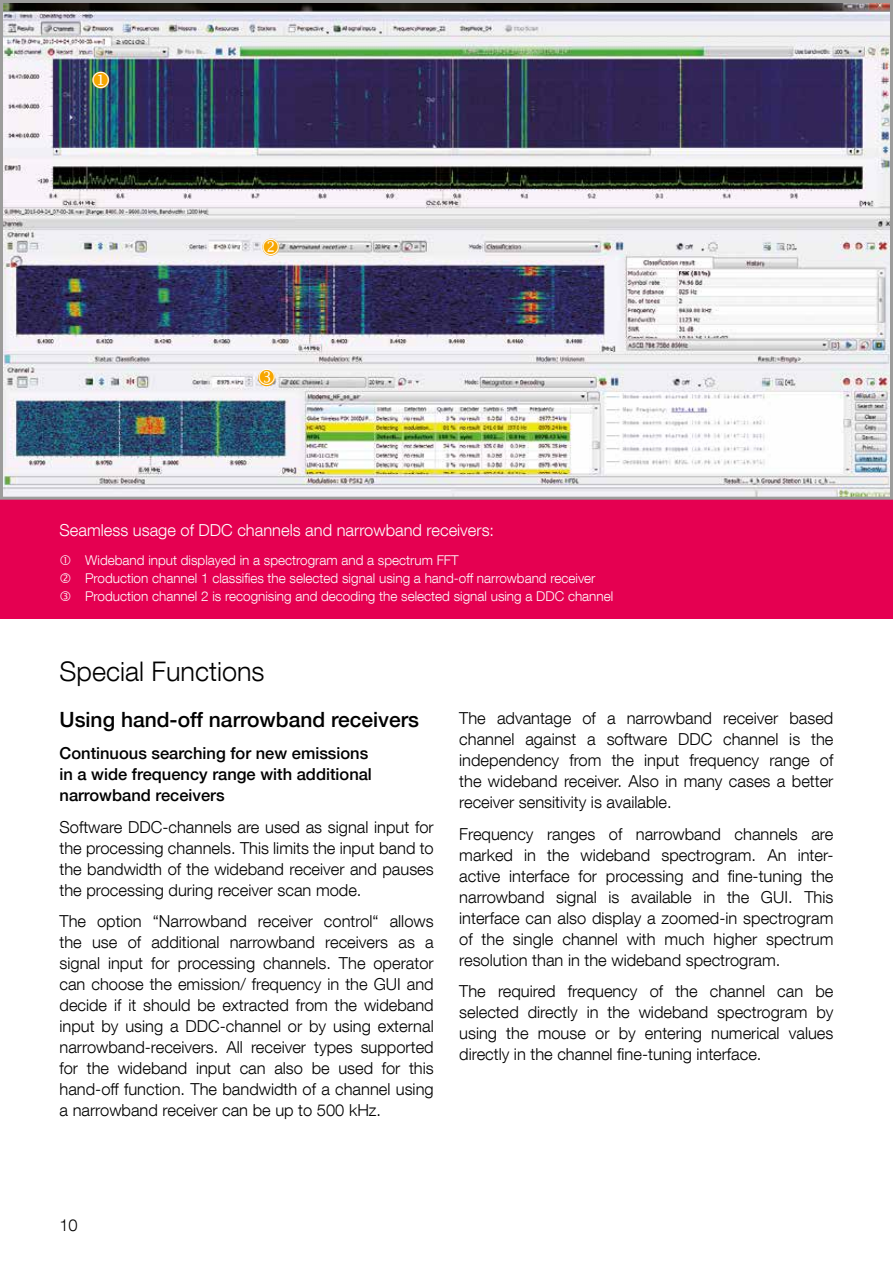
<style>
.page{position:relative;width:893px;height:1263px;background:#fff}
.page>*{position:absolute;margin:0;border:0;box-sizing:border-box;transform-origin:0 0}
.t1{font:300 27px "Helvetica Neue LT Com";color:#000}
.t2{font:22.5px "Wingdings 2";color:#fff}
.t3{font:500 21px "Helvetica Neue LT";color:#000}
.t4{font:300 16.5px/21px "Helvetica Neue LT Com";color:#000;text-align:justify}
.t5{font:500 16.5px/21px "Helvetica Neue LT";color:#000}
.t6{font:300 16.5px "Helvetica Neue LT Com";color:#fff}
.t7{font:300 13.5px/18px "Helvetica Neue LT Com";color:#fff}
</style>
<div class="page">
<div style="left:0;top:497px;width:893px;height:122px;background:#e50051"></div>
<img style="left:4px;top:4px;width:885px;height:492px">
<div style="left:0;top:0;width:893px;height:500px;border:3px solid #9d9d9c"></div>
<div style="left:258px;top:369px;width:17px;height:17px;background:#f7a600;border-radius:50%"></div>
<svg style="left:93px;top:71px;width:16px;height:17px"></svg>
<svg style="left:263px;top:238px;width:16px;height:17px"></svg>
<h2 class="t2" style="left:257px;top:366px;width:22px">●</h2>
<p class="t6" style="left:60px;top:520px;width:436px">Seamless usage of DDC channels and narrowband receivers:</p>
<p class="t7" style="left:85px;top:550px;width:530px">Wideband input displayed in a spectrogram and a spectrum FFT<br>Production channel 1 classifies the selected signal using a hand-off narrowband receiver<br>Production channel 2 is recognising and decoding the selected signal using a DDC channel</p>
<h1 class="t1" style="left:60px;top:654px;width:207px">Special Functions</h1>
<p class="t3" style="left:60px;top:707px;width:361px">Using hand-off narrowband receivers</p>
<p class="t5" style="left:60px;top:742px;width:314px">Continuous searching for new emissions in a wide frequency range with additional narrowband receivers</p>
<p class="t4" style="left:60px;top:816px;width:376px">Software DDC-channels are used as signal input for the processing channels. This limits the input band to the bandwidth of the wideband receiver and pauses the processing during receiver scan mode.</p>
<p class="t4" style="left:60px;top:910px;width:376px">The option “Narrowband receiver control“ allows the use of additional narrowband receivers as a signal input for processing channels. The operator can choose the emission/ frequency in the GUI and decide if it should be extracted from the wideband input by using a DDC-channel or by using external narrowband-receivers. All receiver types supported for the wideband input can also be used for this hand-off function. The bandwidth of a channel using a narrowband receiver can be up to 500 kHz.</p>
<p class="t4" style="left:459px;top:707px;width:376px">The advantage of a narrowband receiver based channel against a software DDC channel is the independency from the input frequency range of the wideband receiver. Also in many cases a better receiver sensitivity is available.</p>
<p class="t4" style="left:459px;top:823px;width:376px">Frequency ranges of narrowband channels are marked in the wideband spectrogram. An inter&shy;active interface for processing and fine-tuning the narrowband signal is available in the GUI. This interface can also display a zoomed-in spectrogram of the single channel with much higher spectrum resolution than in the wideband spectrogram.</p>
<p class="t4" style="left:459px;top:981px;width:376px">The required frequency of the channel can be selected directly in the wideband spectrogram by using the mouse or by entering numerical values directly in the channel fine-tuning interface.</p>
<p class="t4" style="left:60px;top:1214px;width:20px">10</p>
</div>
